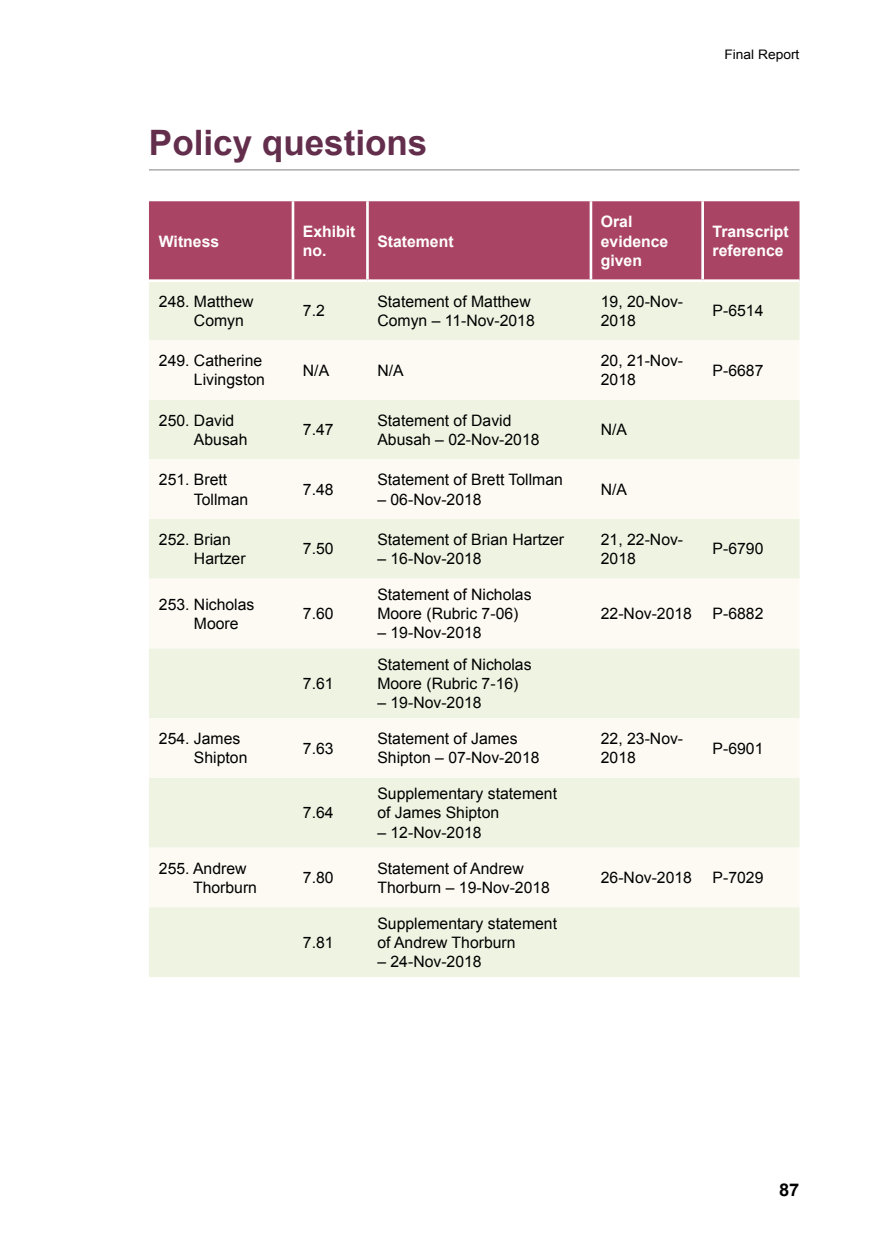
<style>
.page{position:relative;width:874px;height:1241px;background:#fff}
.page>*{position:absolute;margin:0;border:0;box-sizing:border-box;transform-origin:0 0}
.Heading_2{font:700 35px "Arial";color:#632e4c}
.t1{font:700 17.5px "Arial";color:#000;scale:1.05 1}
.xquote_fo{font:15.75px/19.2px "Arial";color:#000}
.Body{font:700 15.75px/19.2px "Arial";color:#fff}
.t2{font:13.12px "Arial";color:#000;scale:1.05 1}
</style>
<div class="page">
<hr style="left:149px;top:169px;width:650px;height:1px;background:#808285">
<div style="left:149px;top:201px;width:650px;height:78px;background:#aa4465"></div>
<div style="left:149px;top:282px;width:650px;height:694px;background:#eff3e2"></div>
<svg style="left:149px;top:340px;width:650px;height:567px;fill:#fcfaf3"></svg>
<hr style="left:291px;top:201px;width:3px;height:78px;background:#fff">
<hr style="left:366px;top:201px;width:2px;height:78px;background:#fff">
<hr style="left:589px;top:201px;width:3px;height:78px;background:#fff">
<hr style="left:701px;top:201px;width:2px;height:78px;background:#fff">
<h2 class="Heading_2" style="left:149px;top:119px;width:280px">Policy questions</h2>
<p class="Body" style="left:159px;top:232px;width:62px">Witness</p>
<p class="Body" style="left:303px;top:222px;width:54px">Exhibit no.</p>
<p class="Body" style="left:377px;top:232px;width:78px">Statement</p>
<p class="t2" style="left:724px;top:46px;width:73px">Final Report</p>
<p class="Body" style="left:600px;top:213px;width:69px">Oral evidence given</p>
<p class="Body" style="left:712px;top:222px;width:78px">Transcript reference</p>
<p class="xquote_fo" style="left:194px;top:291px;width:61px;text-indent:-35px">248. Matthew<br>Comyn</p>
<p class="xquote_fo" style="left:303px;top:301px;width:23px">7.2</p>
<p class="xquote_fo" style="left:377px;top:291px;width:159px">Statement of Matthew<br>Comyn – 11-Nov-2018</p>
<p class="xquote_fo" style="left:600px;top:291px;width:84px">19, 20-Nov-<br>2018</p>
<p class="xquote_fo" style="left:712px;top:301px;width:52px">P-6514</p>
<p class="xquote_fo" style="left:159px;top:351px;width:107px;text-align:right">249. Catherine<br>Livingston</p>
<p class="xquote_fo" style="left:303px;top:361px;width:28px">N/A</p>
<p class="xquote_fo" style="left:377px;top:361px;width:28px">N/A</p>
<p class="xquote_fo" style="left:600px;top:351px;width:84px">20, 21-Nov-<br>2018</p>
<p class="xquote_fo" style="left:712px;top:361px;width:52px">P-6687</p>
<p class="xquote_fo" style="left:194px;top:410px;width:55px;text-indent:-35px">250. David<br>Abusah</p>
<p class="xquote_fo" style="left:303px;top:420px;width:32px">7.47</p>
<p class="xquote_fo" style="left:377px;top:410px;width:163px">Statement of David<br>Abusah – 02-Nov-2018</p>
<p class="xquote_fo" style="left:600px;top:420px;width:28px">N/A</p>
<p class="xquote_fo" style="left:194px;top:470px;width:56px;text-indent:-35px">251. Brett<br>Tollman</p>
<p class="xquote_fo" style="left:303px;top:480px;width:32px">7.48</p>
<p class="xquote_fo" style="left:377px;top:470px;width:187px">Statement of Brett Tollman</p>
<p class="xquote_fo" style="left:377px;top:489px;width:106px">– 06-Nov-2018</p>
<p class="xquote_fo" style="left:600px;top:480px;width:28px">N/A</p>
<p class="xquote_fo" style="left:194px;top:530px;width:53px;text-indent:-35px">252. Brian<br>Hartzer</p>
<p class="xquote_fo" style="left:303px;top:539px;width:32px">7.50</p>
<p class="xquote_fo" style="left:194px;top:594px;width:62px;text-indent:-35px">253. Nicholas<br>Moore</p>
<p class="xquote_fo" style="left:303px;top:604px;width:32px">7.60</p>
<p class="xquote_fo" style="left:303px;top:674px;width:32px">7.61</p>
<p class="xquote_fo" style="left:377px;top:530px;width:188px">Statement of Brian Hartzer</p>
<p class="xquote_fo" style="left:377px;top:549px;width:106px">– 16-Nov-2018</p>
<p class="xquote_fo" style="left:377px;top:585px;width:156px">Statement of Nicholas<br>Moore (Rubric 7-06)</p>
<p class="xquote_fo" style="left:377px;top:623px;width:106px">– 19-Nov-2018</p>
<p class="xquote_fo" style="left:377px;top:654px;width:156px">Statement of Nicholas<br>Moore (Rubric 7-16)</p>
<p class="xquote_fo" style="left:377px;top:693px;width:106px">– 19-Nov-2018</p>
<p class="xquote_fo" style="left:600px;top:530px;width:84px">21, 22-Nov-<br>2018</p>
<p class="xquote_fo" style="left:712px;top:539px;width:52px">P-6790</p>
<p class="xquote_fo" style="left:600px;top:604px;width:93px">22-Nov-2018</p>
<p class="xquote_fo" style="left:712px;top:604px;width:52px">P-6882</p>
<p class="xquote_fo" style="left:194px;top:729px;width:55px;text-indent:-35px">254. James<br>Shipton</p>
<p class="xquote_fo" style="left:303px;top:738px;width:32px">7.63</p>
<p class="xquote_fo" style="left:377px;top:729px;width:163px">Statement of James<br>Shipton – 07-Nov-2018</p>
<p class="xquote_fo" style="left:600px;top:729px;width:84px">22, 23-Nov-<br>2018</p>
<p class="xquote_fo" style="left:712px;top:738px;width:52px">P-6901</p>
<p class="xquote_fo" style="left:303px;top:803px;width:32px">7.64</p>
<p class="xquote_fo" style="left:377px;top:784px;width:181px">Supplementary statement of James Shipton</p>
<p class="xquote_fo" style="left:377px;top:822px;width:106px">– 12-Nov-2018</p>
<p class="xquote_fo" style="left:193px;top:858px;width:65px;text-indent:-34px">255. Andrew<br>Thorburn</p>
<p class="xquote_fo" style="left:303px;top:868px;width:32px">7.80</p>
<p class="xquote_fo" style="left:377px;top:858px;width:174px">Statement of Andrew<br>Thorburn – 19-Nov-2018</p>
<p class="xquote_fo" style="left:600px;top:868px;width:93px">26-Nov-2018</p>
<p class="xquote_fo" style="left:712px;top:868px;width:52px">P-7029</p>
<p class="xquote_fo" style="left:303px;top:932px;width:32px">7.81</p>
<p class="xquote_fo" style="left:377px;top:913px;width:181px">Supplementary statement of Andrew Thorburn</p>
<p class="xquote_fo" style="left:377px;top:952px;width:106px">– 24-Nov-2018</p>
<p class="t1" style="left:778px;top:1178px;width:21px">87</p>
</div>
